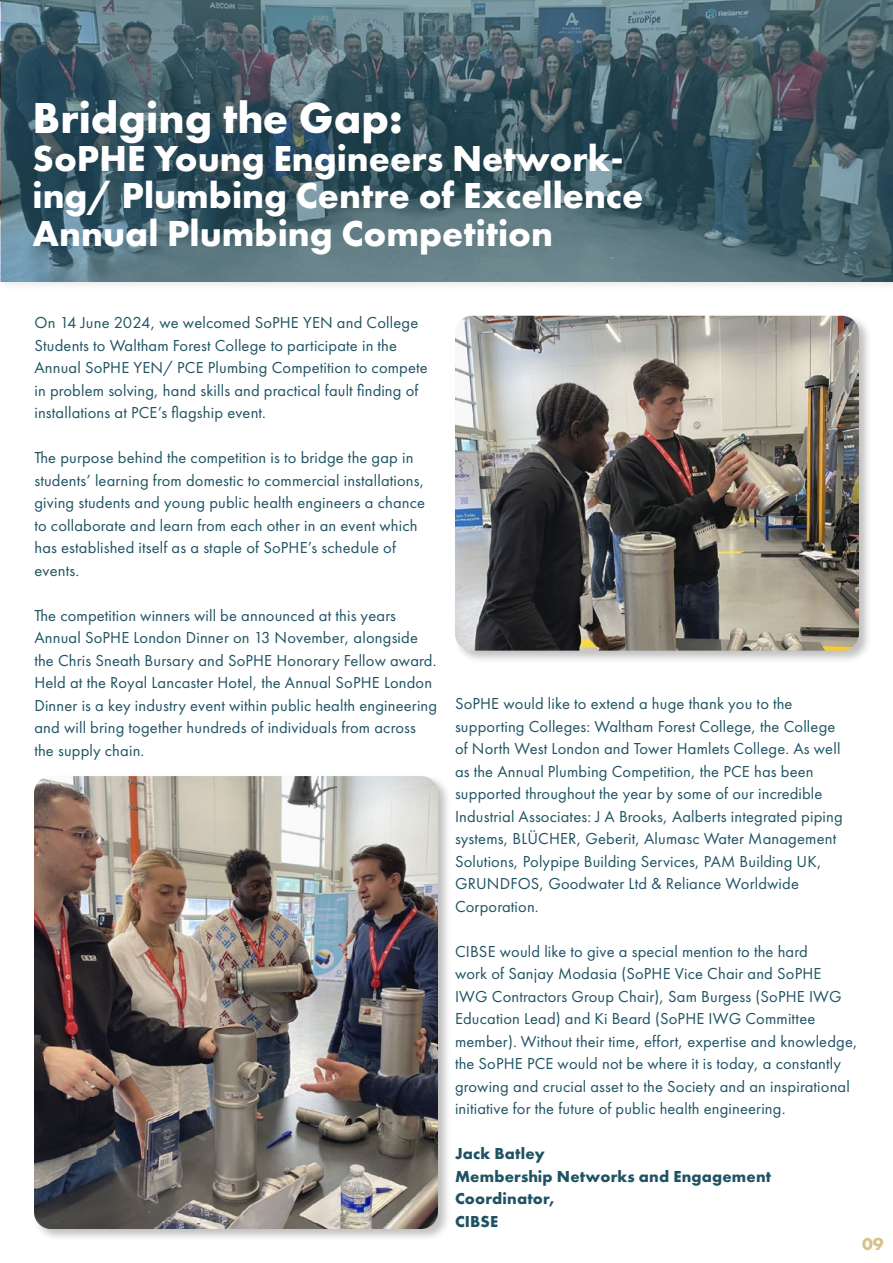
<style>
.page{position:relative;width:893px;height:1263px;background:#fff}
.page>*{position:absolute;margin:0;border:0;box-sizing:border-box;transform-origin:0 0}
.t1{font:700 45px "Futura PT";color:#fff}
.t2{font:700 37.5px/37.5px "Futura PT";color:#fff}
.t3{font:700 18px "Futura PT";color:#d6c389}
.t4{font:16.5px/22.5px "Futura PT";letter-spacing:.01em;color:#1f5363}
.t5{font:700 16.5px/22.5px "Futura PT";letter-spacing:.01em;color:#1f5363}
</style>
<div class="page">
<div style="left:0;top:0;width:893px;height:293px;background:#000;opacity:.2"></div>
<svg style="left:1px;top:0;width:891px;height:281px"></svg>
<div style="left:453px;top:314px;width:419px;height:350px;background:#000;opacity:.25"></div>
<img style="left:455px;top:316px;width:404px;height:335px">
<div style="left:32px;top:774px;width:420px;height:468px;background:#000;opacity:.25"></div>
<img style="left:34px;top:776px;width:404px;height:453px">
<h1 class="t1" style="left:33px;top:89px;width:372px">Bridging the Gap:</h1>
<h2 class="t2" style="left:33px;top:138px;width:612px">SoPHE Young Engineers Network&shy;ing/ Plumbing Centre of Excellence<br>Annual Plumbing Competition</h2>
<p class="t4" style="left:34px;top:311px;width:395px">On 14 June 2024, we welcomed SoPHE YEN and College Students to Waltham Forest College to participate in the Annual SoPHE YEN/ PCE Plumbing Competition to compete in problem solving, hand skills and practical fault finding of installations at PCE’s flagship event.</p>
<p class="t4" style="left:34px;top:446px;width:392px">The purpose behind the competition is to bridge the gap in students’ learning from domestic to commercial installations, giving students and young public health engineers a chance to collaborate and learn from each other in an event which has established itself as a staple of SoPHE’s schedule of events.</p>
<p class="t4" style="left:34px;top:604px;width:404px">The competition winners will be announced at this years Annual SoPHE London Dinner on 13 November, alongside the Chris Sneath Bursary and SoPHE Honorary Fellow award.<br>Held at the Royal Lancaster Hotel, the Annual SoPHE London Dinner is a key industry event within public health engineering and will bring together hundreds of individuals from across the supply chain.</p>
<p class="t4" style="left:455px;top:692px;width:389px">SoPHE would like to extend a huge thank you to the supporting Colleges: Waltham Forest College, the College of North West London and Tower Hamlets College. As well as the Annual Plumbing Competition, the PCE has been supported throughout the year by some of our incredible Industrial Associates: J A Brooks, Aalberts integrated piping systems, BLÜCHER, Geberit, Alumasc Water Management Solutions, Polypipe Building Services, PAM Building UK, GRUNDFOS, Goodwater Ltd &amp; Reliance Worldwide Corporation.</p>
<p class="t4" style="left:455px;top:940px;width:404px">CIBSE would like to give a special mention to the hard<br>work of Sanjay Modasia (SoPHE Vice Chair and SoPHE IWG Contractors Group Chair), Sam Burgess (SoPHE IWG Education Lead) and Ki Beard (SoPHE IWG Committee member). Without their time, effort, expertise and knowledge, the SoPHE PCE would not be where it is today, a constantly growing and crucial asset to the Society and an inspirational initiative for the future of public health engineering.</p>
<p class="t5" style="left:455px;top:1142px;width:318px">Jack Batley<br>Membership Networks and Engagement<br>Coordinator,<br>CIBSE</p>
<p class="t3" style="left:862px;top:1232px;width:23px">09</p>
</div>
